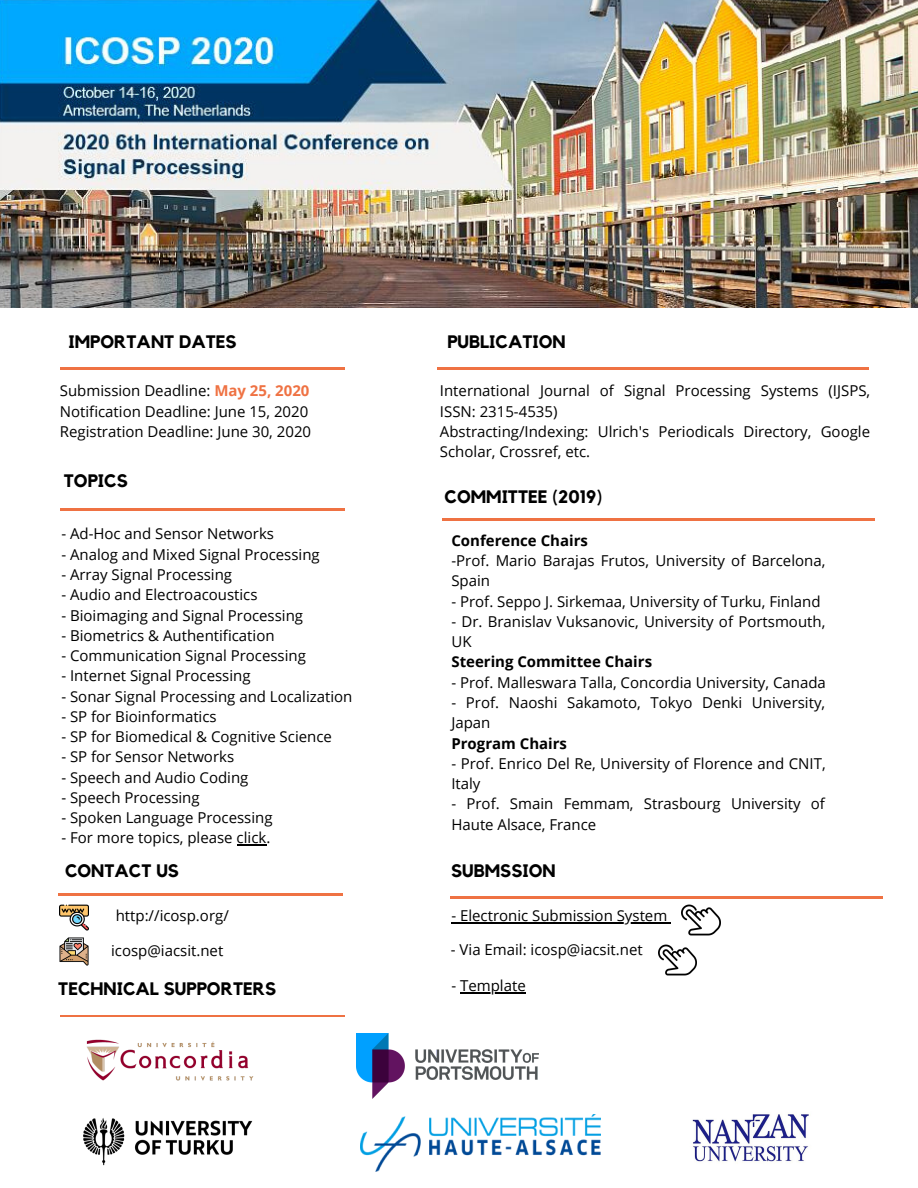
<style>
.page{position:relative;width:918px;height:1188px;background:#fff}
.page>*{position:absolute;margin:0;border:0;box-sizing:border-box;transform-origin:0 0}
.t1{font:700 18px "Kollektif";color:#000}
.t2{font:15px/20.2px "Open Sans";color:#000}
.t3{font:700 15px "Open Sans";color:#000}
.s1{font-weight:700;color:#ef7243}
</style>
<div class="page">
<hr style="left:60px;top:367px;width:285px;height:2px;background:#ef7243">
<hr style="left:60px;top:508px;width:285px;height:2px;background:#ef7243">
<hr style="left:60px;top:1015px;width:285px;height:1px;background:#ef7243">
<hr style="left:437px;top:368px;width:432px;height:2px;background:#ef7243">
<hr style="left:442px;top:519px;width:432px;height:2px;background:#ef7243">
<img style="left:0;top:0;width:918px;height:307px">
<img style="left:60px;top:904px;width:28px;height:27px">
<img style="left:60px;top:937px;width:28px;height:29px">
<img style="left:86px;top:1039px;width:168px;height:42px">
<img style="left:357px;top:1033px;width:182px;height:66px">
<img style="left:83px;top:1118px;width:170px;height:48px">
<img style="left:361px;top:1115px;width:240px;height:56px">
<img style="left:692px;top:1114px;width:117px;height:49px">
<img style="left:658px;top:944px;width:39px;height:32px">
<img style="left:681px;top:904px;width:40px;height:32px">
<svg style="left:237px;top:845px;width:29px;height:1px"></svg>
<hr style="left:451px;top:922px;width:216px;height:1px;background:#000">
<hr style="left:460px;top:992px;width:66px;height:1px;background:#000">
<hr style="left:451px;top:896px;width:432px;height:3px;background:#ef7243">
<hr style="left:58px;top:894px;width:285px;height:2px;background:#ef7243">
<p class="t1" style="left:68px;top:334px;width:170px">IMPORTANT DATES</p>
<p class="t2" style="left:60px;top:380px;width:253px">Submission Deadline: <span class="s1">May 25, 2020<br></span>Notification Deadline: June 15, 2020<br>Registration Deadline: June 30, 2020</p>
<p class="t1" style="left:64px;top:472px;width:65px">TOPICS</p>
<p class="t2" style="left:61px;top:524px;width:214px">- Ad-Hoc and Sensor Networks</p>
<p class="t2" style="left:61px;top:544px;width:260px">- Analog and Mixed Signal Processing</p>
<p class="t2" style="left:61px;top:564px;width:172px">- Array Signal Processing</p>
<p class="t2" style="left:61px;top:584px;width:198px">- Audio and Electroacoustics</p>
<p class="t2" style="left:61px;top:605px;width:243px">- Bioimaging and Signal Processing</p>
<p class="t2" style="left:61px;top:625px;width:215px">- Biometrics &amp; Authentification</p>
<p class="t2" style="left:61px;top:645px;width:246px">- Communication Signal Processing</p>
<p class="t2" style="left:61px;top:665px;width:191px">- Internet Signal Processing</p>
<p class="t2" style="left:61px;top:686px;width:293px">- Sonar Signal Processing and Localization</p>
<p class="t2" style="left:61px;top:706px;width:157px">- SP for Bioinformatics</p>
<p class="t2" style="left:61px;top:726px;width:272px">- SP for Biomedical &amp; Cognitive Science</p>
<p class="t2" style="left:61px;top:746px;width:174px">- SP for Sensor Networks</p>
<p class="t2" style="left:61px;top:767px;width:189px">- Speech and Audio Coding</p>
<p class="t2" style="left:61px;top:787px;width:140px">- Speech Processing</p>
<p class="t2" style="left:61px;top:807px;width:213px">- Spoken Language Processing</p>
<p class="t2" style="left:61px;top:827px;width:210px">- For more topics, please click.</p>
<p class="t1" style="left:65px;top:862px;width:116px">CONTACT US</p>
<p class="t2" style="left:116px;top:905px;width:115px">http://icosp.org/</p>
<p class="t1" style="left:447px;top:334px;width:120px">PUBLICATION</p>
<p class="t2" style="left:440px;top:380px;width:432px">International Journal of Signal Processing Systems (IJSPS, ISSN: 2315-4535)<br>Abstracting/Indexing: Ulrich's Periodicals Directory, Google Scholar, Crossref, etc.</p>
<p class="t1" style="left:445px;top:489px;width:159px">COMMITTEE (2019)</p>
<p class="t3" style="left:451px;top:530px;width:138px">Conference Chairs</p>
<p class="t2" style="left:451px;top:550px;width:375px">-Prof. Mario Barajas Frutos, University of Barcelona,<br>Spain</p>
<p class="t2" style="left:451px;top:591px;width:371px">- Prof. Seppo J. Sirkemaa, University of Turku, Finland</p>
<p class="t2" style="left:451px;top:611px;width:375px">- Dr. Branislav Vuksanovic, University of Portsmouth,<br>UK</p>
<p class="t3" style="left:451px;top:651px;width:202px">Steering Committee Chairs</p>
<p class="t2" style="left:451px;top:672px;width:376px">- Prof. Malleswara Talla, Concordia University, Canada</p>
<p class="t2" style="left:451px;top:692px;width:375px">- Prof. Naoshi Sakamoto, Tokyo Denki University,<br>Japan</p>
<p class="t3" style="left:451px;top:733px;width:117px">Program Chairs</p>
<p class="t2" style="left:451px;top:753px;width:376px">- Prof. Enrico Del Re, University of Florence and CNIT,<br>Italy</p>
<p class="t2" style="left:451px;top:793px;width:375px">- Prof. Smain Femmam, Strasbourg University of<br>Haute Alsace, France</p>
<p class="t1" style="left:451px;top:862px;width:106px">SUBMSSION</p>
<p class="t2" style="left:451px;top:905px;width:217px">- Electronic Submission System</p>
<p class="t2" style="left:111px;top:940px;width:114px">icosp@iacsit.net</p>
<p class="t2" style="left:451px;top:939px;width:193px">- Via Email: icosp@iacsit.net</p>
<p class="t1" style="left:58px;top:981px;width:220px">TECHNICAL SUPPORTERS</p>
<p class="t2" style="left:451px;top:975px;width:76px">- Template</p>
</div>
